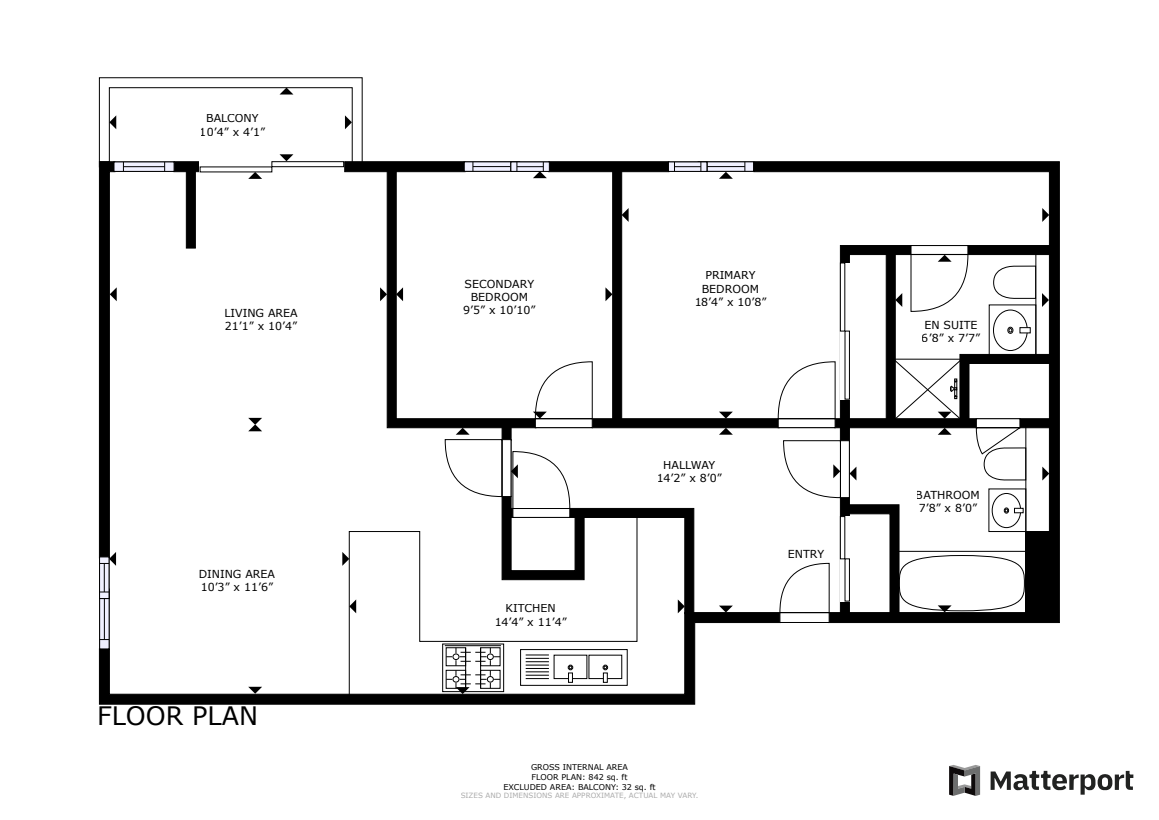
<style>
.page{position:relative;width:1159px;height:820px;background:#fff}
.page>*{position:absolute;margin:0;border:0;box-sizing:border-box;transform-origin:0 0}
.t1{font:25.36px "Verdana";color:#000}
.t2{font:11.04px/13.2px "Verdana";color:#000;text-align:center}
.t3{font:8px/9.6px "Verdana";color:#000;text-align:center}
.t4{font:7.2px "Verdana";color:#aaa}
</style>
<div class="page">
<div style="left:548px;top:161px;width:121px;height:11px;background:#000;border:1px solid #000"></div>
<svg style="left:99px;top:612px;width:681px;height:92px"></svg>
<svg style="left:753px;top:161px;width:306px;height:461px"></svg>
<div style="left:344px;top:161px;width:121px;height:11px;background:#000;border:1px solid #000"></div>
<svg style="left:990px;top:770px;width:143px;height:24px"></svg>
<svg style="left:949px;top:765px;width:31px;height:30px"></svg>
<div style="left:592px;top:418px;width:187px;height:9px;background:#000;border:1px solid #000"></div>
<div style="left:834px;top:418px;width:143px;height:9px;background:#000;border:1px solid #000"></div>
<svg style="left:387px;top:166px;width:149px;height:262px"></svg>
<div style="left:612px;top:166px;width:9px;height:256px;background:#000;border:1px solid #000"></div>
<div style="left:502px;top:421px;width:9px;height:19px;background:#000"></div>
<div style="left:886px;top:250px;width:9px;height:171px;background:#000;border:1px solid #000"></div>
<svg style="left:707px;top:162px;width:46px;height:9px"></svg>
<hr style="left:707px;top:166px;width:37px;height:1px;background:#000">
<div style="left:668px;top:162px;width:39px;height:9px;background:#f0f0ff;border:1px solid #000"></div>
<svg style="left:674px;top:162px;width:33px;height:9px"></svg>
<svg style="left:464px;top:162px;width:46px;height:9px"></svg>
<hr style="left:473px;top:166px;width:38px;height:1px;background:#000">
<svg style="left:510px;top:162px;width:39px;height:9px"></svg>
<svg style="left:99px;top:598px;width:10px;height:50px"></svg>
<hr style="left:104px;top:598px;width:1px;height:41px;background:#000">
<svg style="left:99px;top:592px;width:10px;height:6px"></svg>
<svg style="left:844px;top:504px;width:55px;height:109px"></svg>
<div style="left:780px;top:612px;width:49px;height:10px;background:#fff"></div>
<div style="left:779px;top:612px;width:50px;height:10px;border:1px solid #000"></div>
<svg style="left:779px;top:563px;width:50px;height:49px"></svg>
<svg style="left:840px;top:516px;width:9px;height:85px"></svg>
<svg style="left:844px;top:558px;width:5px;height:43px"></svg>
<svg style="left:840px;top:516px;width:5px;height:42px"></svg>
<svg style="left:840px;top:262px;width:9px;height:137px"></svg>
<svg style="left:844px;top:331px;width:5px;height:68px"></svg>
<svg style="left:840px;top:263px;width:5px;height:68px"></svg>
<div style="left:840px;top:440px;width:9px;height:57px;background:#fff"></div>
<div style="left:840px;top:440px;width:9px;height:57px;border:1px solid #000"></div>
<div style="left:1025px;top:531px;width:25px;height:85px;background:#000"></div>
<hr style="left:1025px;top:426px;width:1px;height:105px;background:#000">
<div style="left:992px;top:493px;width:28px;height:34px;background:#fff;border-radius:50%"></div>
<div style="left:992px;top:493px;width:28px;height:34px;border:1px solid #000;border-radius:50%"></div>
<svg style="left:1004px;top:507px;width:4px;height:6px"></svg>
<svg style="left:1014px;top:508px;width:9px;height:4px"></svg>
<div style="left:899px;top:555px;width:125px;height:55px;background:#fff;border-radius:50%"></div>
<div style="left:899px;top:555px;width:125px;height:55px;border:1px solid #000;border-radius:50%"></div>
<hr style="left:896px;top:551px;width:129px;height:1px;background:#000">
<div style="left:778px;top:418px;width:57px;height:9px;background:#fff"></div>
<svg style="left:778px;top:361px;width:57px;height:58px"></svg>
<div style="left:911px;top:245px;width:56px;height:9px;background:#fff"></div>
<div style="left:910px;top:245px;width:58px;height:9px;border:1px solid #000"></div>
<div style="left:993px;top:310px;width:34px;height:40px;background:#fff;border-radius:50%"></div>
<div style="left:993px;top:310px;width:34px;height:40px;border:1px solid #000;border-radius:50%"></div>
<svg style="left:1007px;top:327px;width:6px;height:6px"></svg>
<svg style="left:1019px;top:327px;width:11px;height:6px"></svg>
<svg style="left:349px;top:531px;width:288px;height:165px"></svg>
<svg style="left:442px;top:643px;width:62px;height:48px"></svg>
<hr style="left:445px;top:645px;width:56px;height:1px;background:#000">
<svg style="left:446px;top:647px;width:54px;height:46px"></svg>
<svg style="left:248px;top:686px;width:14px;height:7px"></svg>
<svg style="left:517px;top:162px;width:30px;height:16px"></svg>
<svg style="left:533px;top:361px;width:59px;height:58px"></svg>
<svg style="left:719px;top:172px;width:13px;height:7px"></svg>
<svg style="left:719px;top:411px;width:13px;height:7px"></svg>
<svg style="left:719px;top:427px;width:13px;height:7px"></svg>
<svg style="left:719px;top:605px;width:13px;height:7px"></svg>
<svg style="left:910px;top:254px;width:58px;height:57px"></svg>
<svg style="left:937px;top:605px;width:14px;height:7px"></svg>
<svg style="left:1042px;top:208px;width:7px;height:14px"></svg>
<svg style="left:621px;top:208px;width:7px;height:14px"></svg>
<svg style="left:605px;top:287px;width:7px;height:14px"></svg>
<svg style="left:396px;top:287px;width:7px;height:14px"></svg>
<svg style="left:380px;top:287px;width:7px;height:14px"></svg>
<svg style="left:99px;top:77px;width:263px;height:515px"></svg>
<svg style="left:783px;top:440px;width:57px;height:57px"></svg>
<svg style="left:445px;top:427px;width:249px;height:186px"></svg>
<svg style="left:349px;top:599px;width:7px;height:14px"></svg>
<svg style="left:1041px;top:293px;width:7px;height:14px"></svg>
<svg style="left:895px;top:293px;width:7px;height:14px"></svg>
<svg style="left:893px;top:354px;width:161px;height:126px"></svg>
<svg style="left:849px;top:466px;width:7px;height:14px"></svg>
<p class="t2" style="left:200px;top:111px;width:67px">BALCONY<br>10’4” x 4’1”</p>
<p class="t2" style="left:224px;top:306px;width:75px;text-align:left">LIVING AREA<br>21’1” x 10’4”</p>
<p class="t2" style="left:199px;top:566px;width:78px;text-align:left">DINING AREA<br>10’3” x 11’6”</p>
<h1 class="t1" style="left:97px;top:698px;width:162px">FLOOR PLAN</h1>
<p class="t2" style="left:463px;top:277px;width:74px">SECONDARY<br>BEDROOM<br>9’5” x 10’10”</p>
<p class="t2" style="left:694px;top:268px;width:74px">PRIMARY<br>BEDROOM<br>18’4” x 10’8”</p>
<p class="t2" style="left:494px;top:601px;width:74px">KITCHEN<br>14’4” x 11’4”</p>
<p class="t2" style="left:656px;top:458px;width:67px">HALLWAY<br>14’2” x 8’0”</p>
<p class="t3" style="left:503px;top:762px;width:154px">GROSS INTERNAL AREA<br>FLOOR PLAN: 842 sq. ft<br>EXCLUDED AREA: BALCONY: 32 sq. ft</p>
<p class="t4" style="left:460px;top:789px;width:239px">SIZES AND DIMENSIONS ARE APPROXIMATE, ACTUAL MAY VARY.</p>
<p class="t2" style="left:788px;top:546px;width:38px">ENTRY</p>
<p class="t2" style="left:921px;top:317px;width:60px;text-align:left">EN SUITE<br>6’8” x 7’7”</p>
<p class="t2" style="left:916px;top:487px;width:65px;text-align:left">BATHROOM<br>7’8” x 8’0”</p>
</div>
